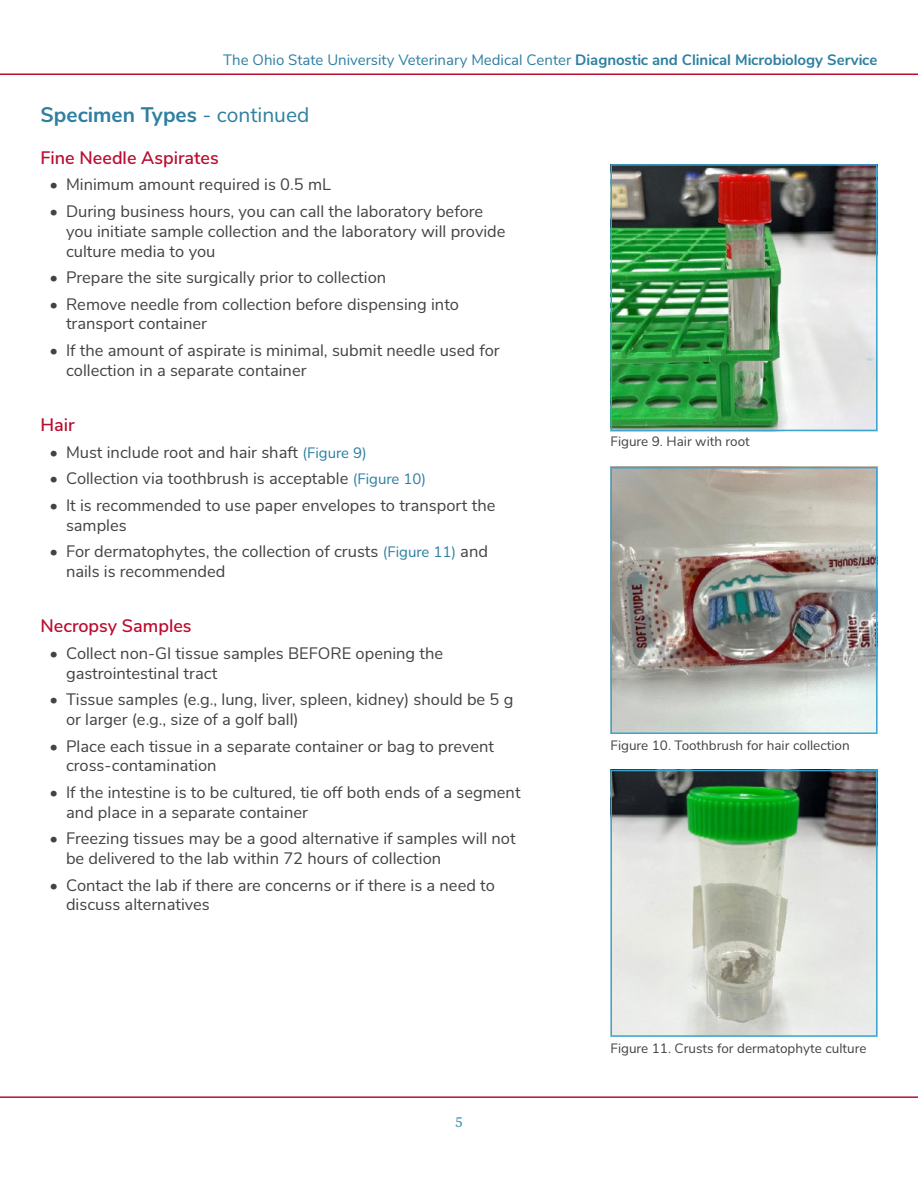
<style>
.page{position:relative;width:918px;height:1188px;background:#fff}
.page>*{position:absolute;margin:0;border:0;box-sizing:border-box;transform-origin:0 0}
.t1{font:700 21px "Buckeye Sans";color:#2e7fa1}
.t2{font:600 18px "Buckeye Sans";color:#ba0c2f}
.t3{font:16.5px/19.8px "Buckeye Sans";color:#414443}
.t4{font:15px "Buckeye Sans";color:#2e7fa1}
.t5{font:15px "Buckeye Serif";color:#3492b8}
.t6{font:13.5px "Buckeye Sans";color:#414443}
.s1{font-weight:700}
.s2{font-weight:400}
.s3{font-size:15px;color:#2e7fa1}
</style>
<div class="page">
<img style="left:613px;top:773px;width:262px;height:261px">
<div style="left:610px;top:770px;width:268px;height:267px;border:2px solid #3ba4cf"></div>
<img style="left:613px;top:167px;width:262px;height:261px">
<div style="left:610px;top:164px;width:268px;height:267px;border:2px solid #3ba4cf"></div>
<img style="left:613px;top:470px;width:262px;height:261px">
<div style="left:610px;top:467px;width:268px;height:267px;border:2px solid #3ba4cf"></div>
<hr style="left:0;top:1096px;width:918px;height:2px;background:#ba0c2f">
<hr style="left:0;top:74px;width:918px;height:1px;background:#ba0c2f">
<p class="t4" style="left:223px;top:49px;width:656px">The Ohio State University Veterinary Medical Center <span class="s1">Diagnostic and Clinical Microbiology Service</span></p>
<p class="t1" style="left:40px;top:100px;width:270px">Specimen Types <span class="s2">- continued</span></p>
<p class="t2" style="left:40px;top:144px;width:180px">Fine Needle Aspirates</p>
<p class="t3" style="left:50px;top:174px;width:283px">• Minimum amount required is 0.5 mL</p>
<p class="t3" style="left:66px;top:200px;width:441px;text-indent:-16px">• During business hours, you can call the laboratory before you initiate sample collection and the laboratory will provide culture media to you</p>
<p class="t3" style="left:50px;top:266px;width:338px">• Prepare the site surgically prior to collection</p>
<p class="t3" style="left:66px;top:293px;width:395px;text-indent:-16px">• Remove needle from collection before dispensing into transport container</p>
<p class="t3" style="left:66px;top:339px;width:435px;text-indent:-16px">• If the amount of aspirate is minimal, submit needle used for collection in a separate container</p>
<p class="t2" style="left:40px;top:412px;width:36px">Hair</p>
<p class="t3" style="left:50px;top:441px;width:319px">• Must include root and hair shaft <span class="s3">(Figure 9)</span></p>
<p class="t3" style="left:50px;top:468px;width:378px">• Collection via toothbrush is acceptable <span class="s3">(Figure 10)</span></p>
<p class="t3" style="left:66px;top:494px;width:431px;text-indent:-16px">• It is recommended to use paper envelopes to transport the samples</p>
<p class="t3" style="left:66px;top:541px;width:424px;text-indent:-16px">• For dermatophytes, the collection of crusts <span class="s3">(Figure 11)</span> and nails is recommended</p>
<p class="t6" style="left:610px;top:432px;width:141px">Figure 9. Hair with root</p>
<p class="t2" style="left:40px;top:613px;width:153px">Necropsy Samples</p>
<p class="t3" style="left:66px;top:642px;width:379px;text-indent:-16px">• Collect non-GI tissue samples BEFORE opening the gastrointestinal tract</p>
<p class="t3" style="left:66px;top:689px;width:449px;text-indent:-16px">• Tissue samples (e.g., lung, liver, spleen, kidney) should be 5 g or larger (e.g., size of a golf ball)</p>
<p class="t3" style="left:66px;top:735px;width:430px;text-indent:-16px">• Place each tissue in a separate container or bag to prevent cross-contamination</p>
<p class="t3" style="left:66px;top:781px;width:456px;text-indent:-16px">• If the intestine is to be cultured, tie off both ends of a segment and place in a separate container</p>
<p class="t3" style="left:66px;top:828px;width:451px;text-indent:-16px">• Freezing tissues may be a good alternative if samples will not be delivered to the lab within 72 hours of collection</p>
<p class="t3" style="left:66px;top:874px;width:431px;text-indent:-16px">• Contact the lab if there are concerns or if there is a need to discuss alternatives</p>
<p class="t5" style="left:455px;top:1112px;width:9px">5</p>
<p class="t6" style="left:610px;top:735px;width:241px">Figure 10. Toothbrush for hair collection</p>
<p class="t6" style="left:610px;top:1039px;width:258px">Figure 11. Crusts for dermatophyte culture</p>
</div>
